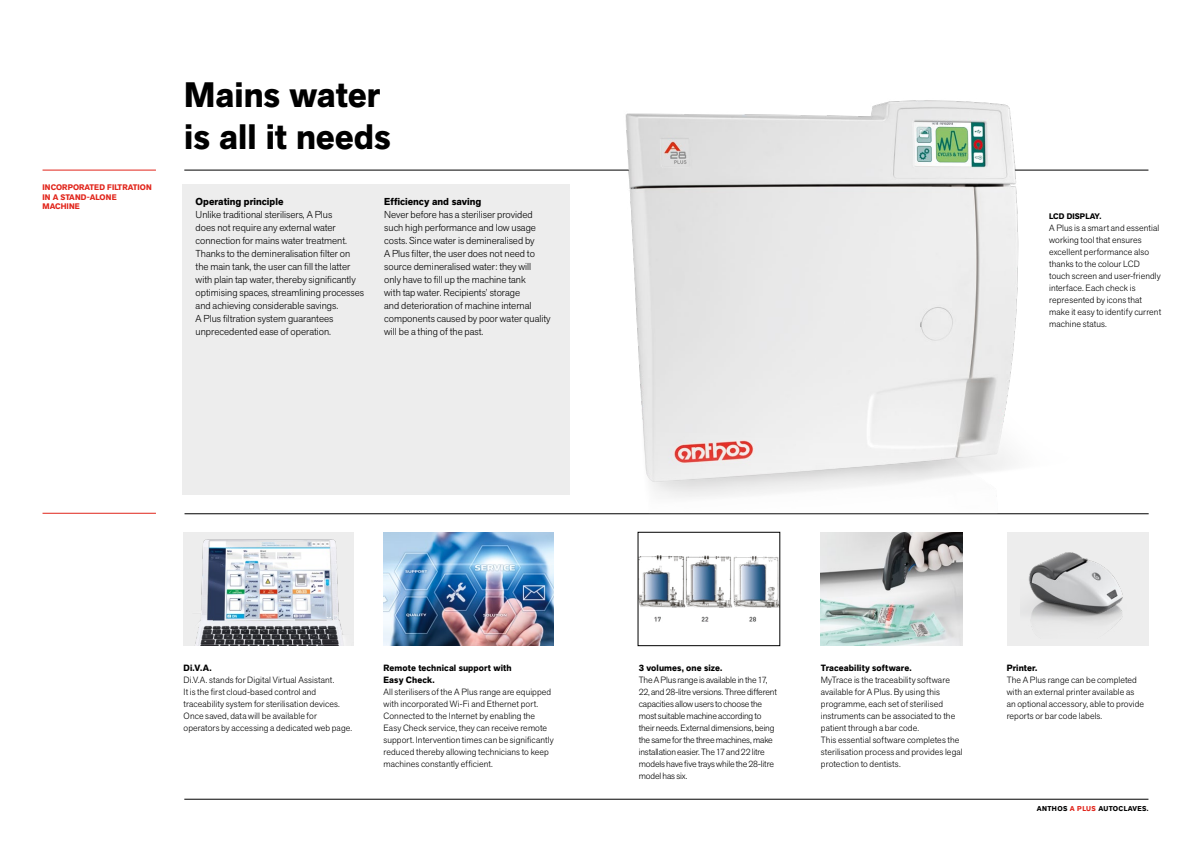
<style>
.page{position:relative;width:1191px;height:842px;background:#fff}
.page>*{position:absolute;margin:0;border:0;box-sizing:border-box;transform-origin:0 0}
.Titolo{font:700 35px/42px "Akzid Grtsk Next";color:#000}
.Testo{font:300 10px/13px "Akzid Grtsk Next";color:#000}
.Testo-2{font:700 10px "Akzid Grtsk Next";color:#000}
.Testo_descrizione{font:300 9px/12px "Akzid Grtsk Next";letter-spacing:.01em;color:#000}
.Testo_descrizione-2{font:300 9px/12px "Akzid Grtsk Next";letter-spacing:-.015em;color:#000}
.Testo_descrizione-3{font:700 9px "Akzid Grtsk Next";letter-spacing:.01em;color:#000}
.Titoletto{font:700 8px/9.6px "Akzid Grtsk Next";letter-spacing:.01em;color:#e1251b}
.Titoletto-2{font:700 8px "Akzid Grtsk Next";letter-spacing:.01em;color:#000}
.diciture_fondo_pagin{font:700 7px "Akzid Grtsk Next";letter-spacing:.05em;color:#000}
.s1{color:#e1251b}
</style>
<div class="page">
<div style="left:182px;top:184px;width:387px;height:311px;background:#ededed"></div>
<hr style="left:184px;top:170px;width:964px;height:1px;background:#000">
<hr style="left:184px;top:799px;width:964px;height:1px;background:#000">
<hr style="left:43px;top:170px;width:113px;height:1px;background:#e1251b">
<hr style="left:184px;top:513px;width:964px;height:1px;background:#000">
<div style="left:638px;top:532px;width:142px;height:114px;border:1px solid #000"></div>
<hr style="left:43px;top:513px;width:113px;height:1px;background:#e1251b">
<img style="left:821px;top:532px;width:141px;height:114px">
<img style="left:383px;top:532px;width:170px;height:114px">
<div style="left:1006px;top:532px;width:142px;height:114px;background:#ededed"></div>
<img style="left:1028px;top:552px;width:95px;height:77px">
<img style="left:638px;top:555px;width:141px;height:68px">
<img style="left:184px;top:532px;width:170px;height:114px">
<img style="left:595px;top:100px;width:547px;height:398px">
<p class="Titoletto" style="left:43px;top:183px;width:111px">INCORPORATED FILTRATION<br>IN A STAND-ALONE<br>MACHINE</p>
<p class="Titolo" style="left:184px;top:74px;width:208px">Mains water is all it needs</p>
<p class="Testo-2" style="left:196px;top:195px;width:89px">Operating principle</p>
<p class="Testo" style="left:196px;top:207px;width:170px">Unlike traditional sterilisers, A Plus<br>does not require any external water connection for mains water treatment.<br>Thanks to the demineralisation filter on the main tank, the user can fill the latter with plain tap water, thereby significantly optimising spaces, streamlining processes and achieving considerable savings.<br>A Plus filtration system guarantees unprecedented ease of operation.</p>
<p class="Testo-2" style="left:384px;top:195px;width:99px">Efficiency and saving</p>
<p class="Testo" style="left:384px;top:207px;width:168px">Never before has a steriliser provided such high performance and low usage costs. Since water is demineralised by<br>A Plus filter, the user does not need to source demineralised water: they will<br>only have to fill up the machine tank<br>with tap water. Recipients’ storage<br>and deterioration of machine internal components caused by poor water quality will be a thing of the past.</p>
<p class="Titoletto-2" style="left:1049px;top:211px;width:54px">LCD DISPLAY.</p>
<p class="Testo_descrizione" style="left:1049px;top:222px;width:113px">A Plus is a smart and essential working tool that ensures excellent performance also thanks to the colour LCD touch screen and user-friendly interface. Each check is represented by icons that make it easy to identify current machine status.</p>
<p class="Testo_descrizione-3" style="left:184px;top:662px;width:30px">Di.V.A.</p>
<p class="Testo_descrizione" style="left:184px;top:673px;width:170px">Di.V.A. stands for Digital Virtual Assistant.<br>It is the first cloud-based control and traceability system for sterilisation devices.<br>Once saved, data will be available for operators by accessing a dedicated web page.</p>
<p class="Testo_descrizione-3" style="left:383px;top:662px;width:130px">Remote technical support with</p>
<p class="Testo_descrizione-3" style="left:383px;top:674px;width:53px">Easy Check.</p>
<p class="Testo_descrizione" style="left:383px;top:685px;width:169px">All sterilisers of the A Plus range are equipped with incorporated Wi-Fi and Ethernet port.</p>
<p class="Testo_descrizione" style="left:383px;top:709px;width:172px">Connected to the Internet by enabling the Easy Check service, they can receive remote support. Intervention times can be significantly reduced thereby allowing technicians to keep machines constantly efficient.</p>
<p class="Testo_descrizione-3" style="left:639px;top:662px;width:85px">3 volumes, one size.</p>
<p class="Testo_descrizione-2" style="left:639px;top:673px;width:140px">The A Plus range is available in the 17, 22, and 28-litre versions. Three different capacities allow users to choose the most suitable machine according to their needs. External dimensions, being the same for the three machines, make installation easier. The 17 and 22 litre models have five trays while the 28-litre model has six.</p>
<p class="Testo_descrizione-3" style="left:821px;top:662px;width:92px">Traceability software.</p>
<p class="Testo_descrizione" style="left:821px;top:673px;width:143px">MyTrace is the traceability software available for A Plus. By using this programme, each set of sterilised instruments can be associated to the patient through a bar code.<br>This essential software completes the sterilisation process and provides legal protection to dentists.</p>
<p class="Testo_descrizione-3" style="left:1006px;top:662px;width:32px">Printer.</p>
<p class="Testo_descrizione" style="left:1006px;top:673px;width:139px">The A Plus range can be completed with an external printer available as an optional accessory, able to provide reports or bar code labels.</p>
<p class="diciture_fondo_pagin" style="left:1037px;top:804px;width:113px">ANTHOS <span class="s1">A PLUS</span> AUTOCLAVES.</p>
</div>
